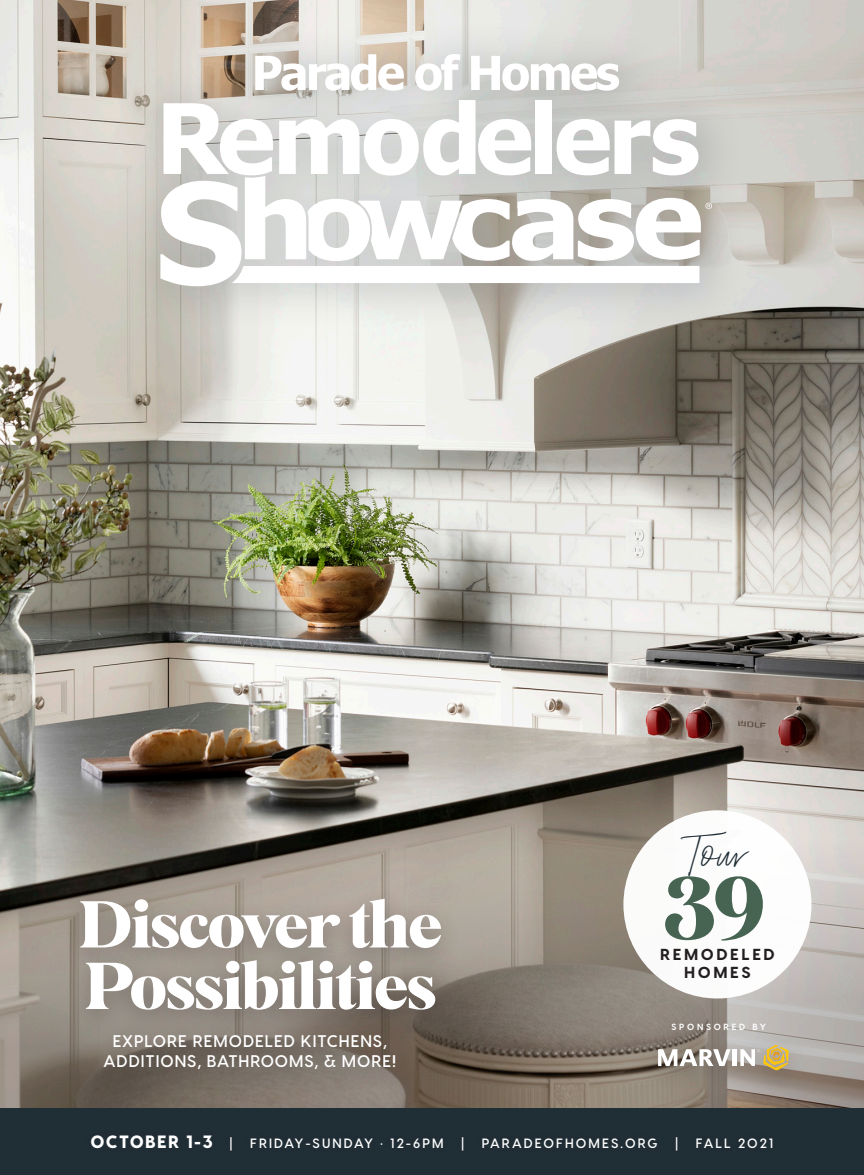
<style>
.page{position:relative;width:864px;height:1175px;background:#fff}
.page>*{position:absolute;margin:0;border:0;box-sizing:border-box;transform-origin:0 0}
.t1{font:84.45px "Mogan";color:#476452}
.t2{font:64.2px/61.5px "Mogan";letter-spacing:-.04em;color:#fff;scale:1.07 1}
.t3{font:36.6px "Paris Script";color:#202e36}
.t4{font:800 17.85px "Visby CF";letter-spacing:.08em;color:#fff}
.t5{font:600 16.8px/20.1px "Visby CF";letter-spacing:.06em;color:#fff;text-align:center}
.Body_Copy_-_SP20{font:800 15.9px/18px "Visby CF";letter-spacing:.16em;color:#231f20;text-align:center}
.t6{font:600 13.5px "Visby CF";letter-spacing:.16em;color:#fff}
.t7{font:700 9px "Visby CF";letter-spacing:.31em;color:#fff}
.s1{font-weight:600;font-size:13.5px}
</style>
<div class="page">
<img style="left:0;top:0;width:864px;height:810px">
<svg style="left:0;top:810px;width:864px;height:298px;background:#918980"></svg>
<div style="left:0;top:1108px;width:864px;height:66px;background:#202e36"></div>
<div style="left:637px;top:1031px;width:172px;height:65px;background:#231f20;opacity:.32"></div>
<svg style="left:658px;top:1049px;width:73px;height:17px"></svg>
<hr style="left:733px;top:1049px;width:4px;height:17px;background:#fff">
<svg style="left:740px;top:1045px;width:49px;height:25px"></svg>
<div style="left:121px;top:16px;width:628px;height:319px;background:#202e36;opacity:.15"></div>
<svg style="left:255px;top:54px;width:149px;height:37px"></svg>
<svg style="left:415px;top:54px;width:45px;height:37px"></svg>
<svg style="left:471px;top:56px;width:148px;height:35px"></svg>
<svg style="left:160px;top:100px;width:552px;height:186px"></svg>
<div style="left:85px;top:1020px;width:331px;height:74px;background:#231f20;opacity:.32"></div>
<div style="left:62px;top:885px;width:399px;height:151px;background:#231f20;opacity:.32"></div>
<div style="left:623px;top:810px;width:188px;height:188px;background:#fff;border-radius:50%"></div>
<p class="t2" style="left:78px;top:895px;width:343px">Discover the<br>Possibilities</p>
<p class="t5" style="left:103px;top:1031px;width:294px">EXPLORE REMODELED KITCHENS,<br>ADDITIONS, BATHROOMS, &amp; MORE!</p>
<p class="t3" style="left:684px;top:832px;width:70px">To ur</p>
<p class="t1" style="left:662px;top:851px;width:106px">39</p>
<p class="Body_Copy_-_SP20" style="left:660px;top:945px;width:116px">REMODELED<br>HOMES</p>
<p class="t7" style="left:672px;top:1021px;width:96px">SPONSORED BY</p>
<p class="t4" style="left:91px;top:1130px;width:144px">OCTOBER 1-3 <span class="s1">|</span></p>
<p class="t6" style="left:250px;top:1134px;width:195px">FRIDAY-SUNDAY • 12-6PM</p>
<p class="t6" style="left:461px;top:1134px;width:5px">|</p>
<p class="t6" style="left:482px;top:1134px;width:177px">PARADEOFHOMES.ORG</p>
<p class="t6" style="left:675px;top:1134px;width:5px">|</p>
<p class="t6" style="left:696px;top:1134px;width:79px">FALL 2021</p>
</div>
